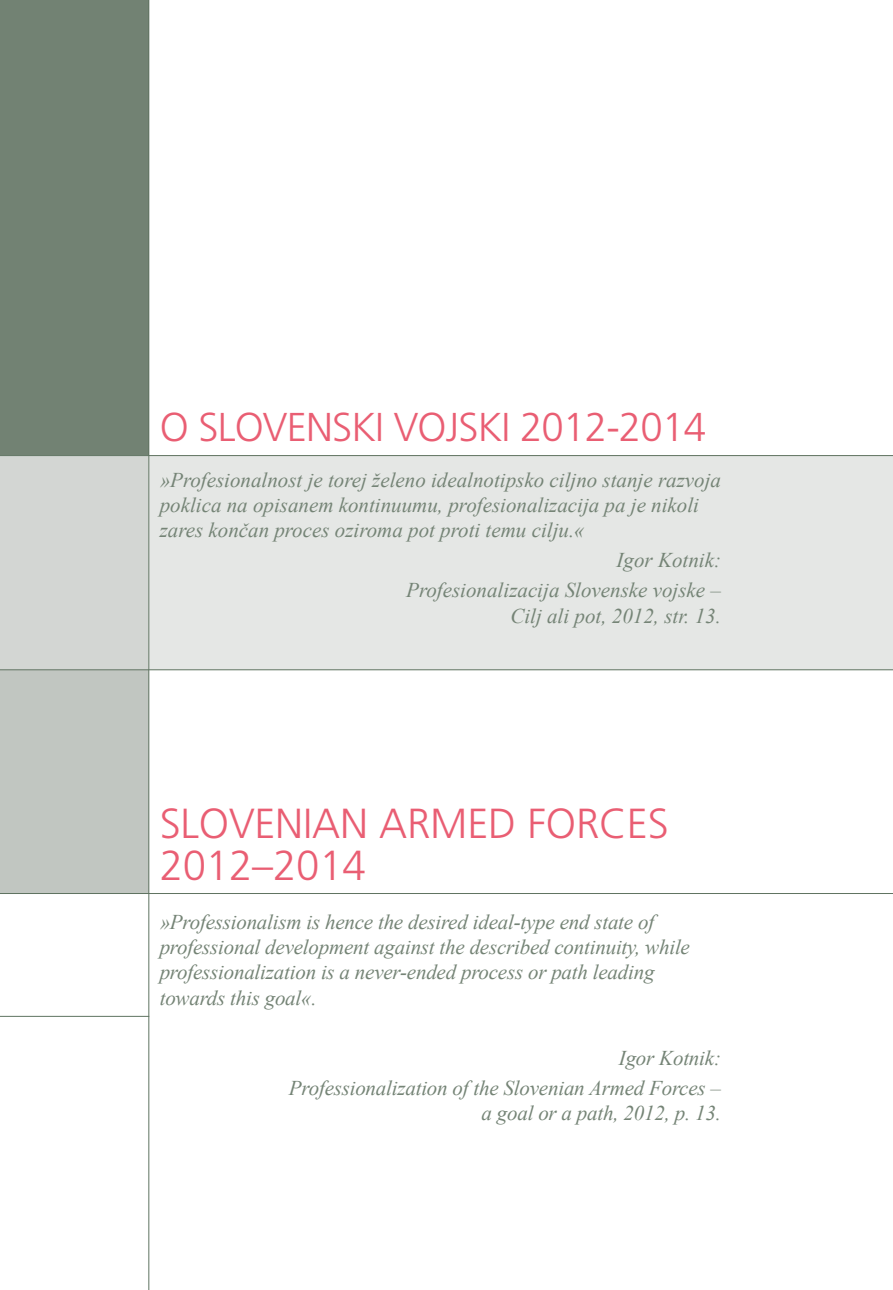
<style>
.page{position:relative;width:893px;height:1290px;background:#fff}
.page>*{position:absolute;margin:0;border:0;box-sizing:border-box;transform-origin:0 0}
.Naslov_aktualne_stev{font:300 42px/42px "Frutiger CE";letter-spacing:-.005em;color:#e95e73}
.Naslov_aktualne_stev-2{font:300 40.25px "Frutiger CE";letter-spacing:-.02em;color:#e95e73}
.citati{font:italic 21px/25.2px "Times New Roman";letter-spacing:-.01em;color:#758476}
</style>
<div class="page">
<div style="left:0;top:0;width:149px;height:456px;background:#728273"></div>
<div style="left:0;top:456px;width:149px;height:214px;background:#d3d6d3"></div>
<div style="left:148px;top:455px;width:745px;height:215px;background:#e5e7e5"></div>
<div style="left:0;top:671px;width:149px;height:223px;background:#c1c6c1"></div>
<hr style="left:148px;top:0;width:1px;height:1290px;background:#5f7361">
<hr style="left:0;top:1016px;width:149px;height:1px;background:#5f7361">
<hr style="left:0;top:893px;width:893px;height:1px;background:#5f7361">
<hr style="left:0;top:669px;width:893px;height:1px;background:#5f7361">
<hr style="left:0;top:455px;width:893px;height:1px;background:#5f7361">
<p class="Naslov_aktualne_stev-2" style="left:160px;top:404px;width:548px">O SLOVENSKI VOJSKI 2012-2014</p>
<p class="citati" style="left:160px;top:467px;width:563px">»Profesionalnost je torej želeno idealnotipsko ciljno stanje razvoja poklica na opisanem kontinuumu, profesionalizacija pa je nikoli zares končan proces oziroma pot proti temu cilju.«</p>
<p class="citati" style="left:617px;top:547px;width:106px">Igor Kotnik:</p>
<p class="citati" style="left:406px;top:577px;width:316px;text-align:right">Profesionalizacija Slovenske vojske –<br>Cilj ali pot, 2012, str. 13.</p>
<p class="Naslov_aktualne_stev" style="left:160px;top:802px;width:510px">SLOVENIAN ARMED FORCES<br>2012–2014</p>
<p class="citati" style="left:160px;top:909px;width:532px">»Professionalism is hence the desired ideal-type end state of professional development against the described continuity, while professionalization is a never-ended process or path leading towards this goal«.</p>
<p class="citati" style="left:619px;top:1045px;width:104px">Igor Kotnik:</p>
<p class="citati" style="left:289px;top:1075px;width:434px;text-align:right">Professionalization of the Slovenian Armed Forces – a goal or a path, 2012, p. 13.</p>
</div>
